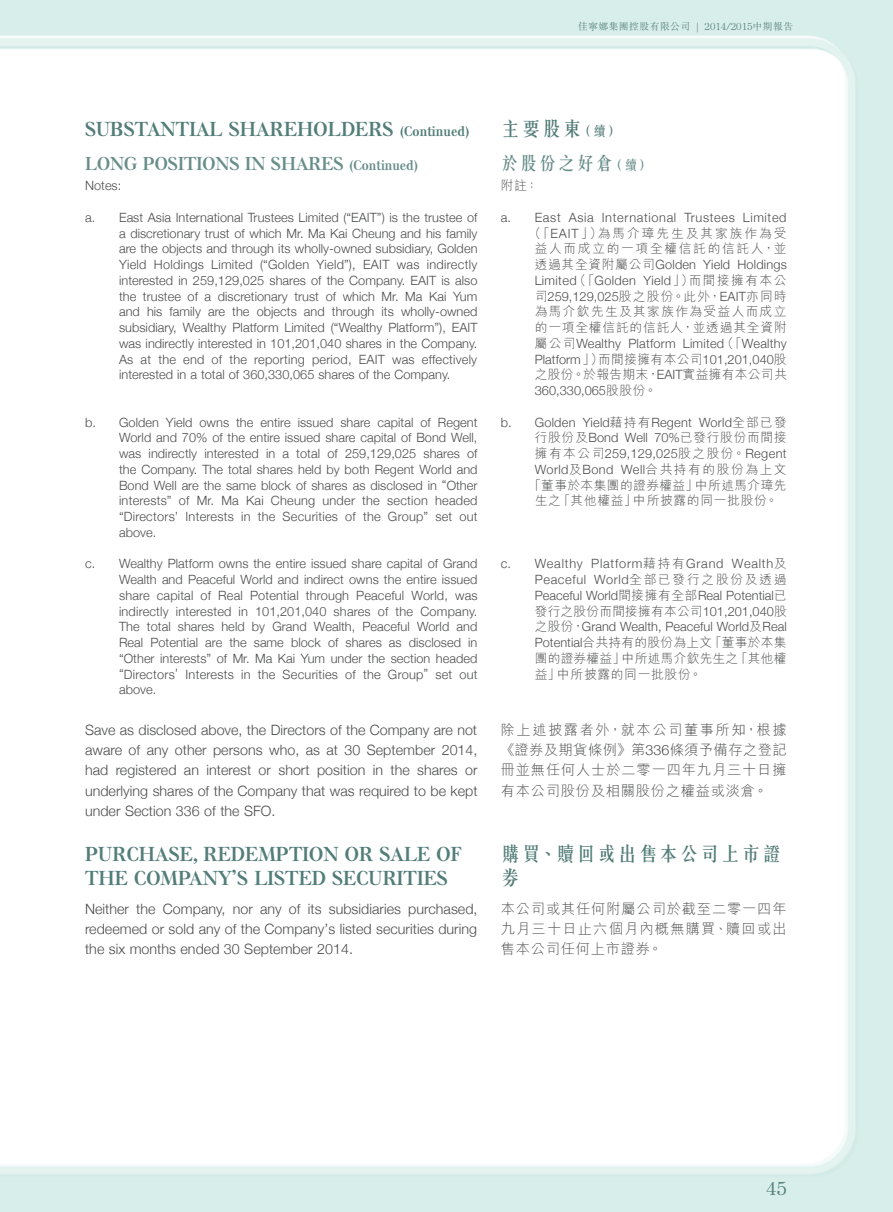
<style>
.page{position:relative;width:893px;height:1212px;background:#fff}
.page>*{position:absolute;margin:0;border:0;box-sizing:border-box;transform-origin:0 0}
.Heading_1{font:700 19.5px/24px "Else NPL Std";letter-spacing:.01em;color:#527d78}
.C_Heading_1{font:500 19.5px/24px "C Song 3 HK";letter-spacing:.06em;color:#527d78}
.Heading_2{font:700 18px "Else NPL Std";letter-spacing:.005em;color:#688e8a}
.C_Heading_2{font:500 18px "C Song 3 HK";letter-spacing:.055em;color:#688e8a}
.t1{font:500 18px "Else NPL Std";color:#527d78}
.Body_Text{font:300 14.25px/20.2px "Helvetica Neue";letter-spacing:.005em;color:#4b4c4d;text-align:justify}
.C_Body_Text{font:300 14.25px/20.2px "M Hei HK";letter-spacing:.06em;color:#4b4c4d;text-align:justify}
.Notes{font:300 12.75px/15.8px "Helvetica Neue";letter-spacing:.02em;color:#4b4c4d;text-align:justify}
.C_Notes{font:300 12.75px/15.8px "Helvetica Neue";letter-spacing:.015em;color:#4b4c4d;text-align:justify}
.C_Notes-2{font:300 12.75px "M Hei HK";letter-spacing:.065em;color:#4b4c4d}
.C_Notes-3{font:300 12.75px "Helvetica Neue";letter-spacing:.05em;color:#4b4c4d}
.C_Notes-4{font:300 12.75px "Helvetica Neue";letter-spacing:.035em;color:#4b4c4d}
.C_Notes-5{font:300 12.75px "M Hei HK";letter-spacing:.025em;color:#4b4c4d}
.C_Notes-6{font:300 12.75px "M Hei HK";letter-spacing:.15em;color:#4b4c4d}
.C_Notes-7{font:300 12.75px "M Hei HK";letter-spacing:.03em;color:#4b4c4d}
.C_Notes-8{font:300 12.75px "M Hei HK";letter-spacing:.13em;color:#4b4c4d}
.C_Notes-9{font:300 12.75px "M Hei HK";letter-spacing:.105em;color:#4b4c4d}
.t2{font:300 9.75px "M Sung HK";letter-spacing:.055em;color:#527d78}
.s1{font-family:"Else NPL Std"}
.s2{font-size:13.5px}
.s3{font-family:"Helvetica Neue"}
.s4{font-family:"M Hei HK"}
</style>
<div class="page">
<img style="left:0;top:0;width:893px;height:1212px">
<p class="t2" style="left:578px;top:20px;width:217px">佳寧娜集團控股有限公司 <span class="s1">| 2014/2015</span>中期報告</p>
<p class="Heading_1" style="left:85px;top:117px;width:386px">SUBSTANTIAL SHAREHOLDERS <span class="s2">(Continued)</span></p>
<p class="Heading_2" style="left:85px;top:152px;width:335px">LONG POSITIONS IN SHARES <span class="s2">(Continued)</span></p>
<p class="Notes" style="left:85px;top:178px;width:38px">Notes:</p>
<p class="Notes" style="left:119px;top:209px;width:360px;text-indent:-34px">a. East Asia International Trustees Limited (“EAIT”) is the trustee of a discretionary trust of which Mr. Ma Kai Cheung and his family are the objects and through its wholly-owned subsidiary, Golden Yield Holdings Limited (“Golden Yield”), EAIT was indirectly interested in 259,129,025 shares of the Company. EAIT is also the trustee of a discretionary trust of which Mr. Ma Kai Yum and his family are the objects and through its wholly-owned subsidiary, Wealthy Platform Limited (“Wealthy Platform”), EAIT was indirectly interested in 101,201,040 shares in the Company.<br>As at the end of the reporting period, EAIT was effectively interested in a total of 360,330,065 shares of the Company.</p>
<p class="Notes" style="left:119px;top:414px;width:360px;text-indent:-34px">b. Golden Yield owns the entire issued share capital of Regent World and 70% of the entire issued share capital of Bond Well, was indirectly interested in a total of 259,129,025 shares of the Company. The total shares held by both Regent World and Bond Well are the same block of shares as disclosed in “Other interests” of Mr. Ma Kai Cheung under the section headed “Directors’ Interests in the Securities of the Group” set out above.</p>
<p class="Notes" style="left:119px;top:556px;width:360px;text-indent:-34px">c. Wealthy Platform owns the entire issued share capital of Grand Wealth and Peaceful World and indirect owns the entire issued share capital of Real Potential through Peaceful World, was indirectly interested in 101,201,040 shares of the Company.<br>The total shares held by Grand Wealth, Peaceful World and Real Potential are the same block of shares as disclosed in “Other interests” of Mr. Ma Kai Yum under the section headed “Directors’ Interests in the Securities of the Group” set out above.</p>
<p class="Body_Text" style="left:85px;top:719px;width:394px">Save as disclosed above, the Directors of the Company are not aware of any other persons who, as at 30 September 2014, had registered an interest or short position in the shares or underlying shares of the Company that was required to be kept under Section 336 of the SFO.</p>
<p class="Heading_1" style="left:85px;top:842px;width:378px">PURCHASE, REDEMPTION OR SALE OF<br>THE COMPANY’S LISTED SECURITIES</p>
<p class="Body_Text" style="left:85px;top:898px;width:394px">Neither the Company, nor any of its subsidiaries purchased, redeemed or sold any of the Company’s listed securities during the six months ended 30 September 2014.</p>
<p class="C_Heading_1" style="left:501px;top:117px;width:122px">主要股東<span class="s2">（續）</span></p>
<p class="C_Heading_2" style="left:501px;top:154px;width:153px">於股份之好倉<span class="s2">（續）</span></p>
<p class="C_Notes-2" style="left:501px;top:179px;width:39px">附註：</p>
<p class="C_Notes-3" style="left:501px;top:209px;width:287px">a. East Asia International Trustees Limited</p>
<p class="C_Notes-6" style="left:528px;top:226px;width:260px">（「<span class="s3">EAIT</span>」）為馬介璋先生及其家族作為受</p>
<p class="C_Notes-8" style="left:535px;top:242px;width:253px">益人而成立的一項全權信託的信託人，並</p>
<p class="C_Notes" style="left:535px;top:256px;width:254px"><span class="s4">透過其全資附屬公司</span>Golden Yield Holdings</p>
<p class="C_Notes" style="left:535px;top:272px;width:253px">Limited<span class="s4">（「</span>Golden Yield<span class="s4">」）而間接擁有本公</span></p>
<p class="C_Notes" style="left:535px;top:288px;width:253px"><span class="s4">司</span>259,129,025<span class="s4">股之股份。此外，</span>EAIT<span class="s4">亦同時</span></p>
<p class="C_Notes-9" style="left:535px;top:305px;width:253px">為馬介欽先生及其家族作為受益人而成立</p>
<p class="C_Notes-2" style="left:535px;top:321px;width:253px">的一項全權信託的信託人，並透過其全資附</p>
<p class="C_Notes" style="left:535px;top:335px;width:253px"><span class="s4">屬公司</span>Wealthy Platform Limited<span class="s4">（「</span>Wealthy</p>
<p class="C_Notes" style="left:535px;top:351px;width:253px">Platform<span class="s4">」）而間接擁有本公司</span>101,201,040<span class="s4">股</span></p>
<p class="C_Notes-5" style="left:535px;top:368px;width:253px">之股份。於報告期末，<span class="s3">EAIT</span>實益擁有本公司共</p>
<p class="C_Notes" style="left:535px;top:382px;width:124px">360,330,065<span class="s4">股股份。</span></p>
<p class="C_Notes" style="left:501px;top:414px;width:287px">b. Golden Yield<span class="s4">藉持有</span>Regent World<span class="s4">全部已發</span></p>
<p class="C_Notes-2" style="left:535px;top:431px;width:253px">行股份及<span class="s3">Bond Well 70%</span>已發行股份而間接</p>
<p class="C_Notes" style="left:535px;top:445px;width:253px"><span class="s4">擁有本公司</span>259,129,025<span class="s4">股之股份。</span>Regent</p>
<p class="C_Notes-4" style="left:535px;top:461px;width:253px">World<span class="s4">及</span>Bond Well<span class="s4">合共持有的股份為上文</span></p>
<p class="C_Notes-7" style="left:528px;top:478px;width:260px">「董事於本集團的證券權益」中所述馬介璋先</p>
<p class="C_Notes-2" style="left:535px;top:494px;width:245px">生之「其他權益」中所披露的同一批股份。</p>
<p class="C_Notes" style="left:535px;top:556px;width:253px;text-indent:-34px">c. Wealthy Platform<span class="s4">藉持有</span>Grand Wealth<span class="s4">及</span>Peaceful World<span class="s4">全部已發行之股份及透過</span>Peaceful World<span class="s4">間接擁有全部</span>Real Potential<span class="s4">已發行之股份而間接擁有本公司</span>101,201,040<span class="s4">股之股份，</span>Grand Wealth, Peaceful World<span class="s4">及</span>Real Potential<span class="s4">合共持有的股份為上文「董事於本集團的證券權益」中所述馬介欽先生之「其他權益」中所披露的同一批股份。</span></p>
<p class="C_Body_Text" style="left:501px;top:719px;width:287px">除上述披露者外，就本公司董事所知，根據《證券及期貨條例》第<span class="s3">336</span>條須予備存之登記冊並無任何人士於二零一四年九月三十日擁有本公司股份及相關股份之權益或淡倉。</p>
<p class="C_Heading_1" style="left:501px;top:842px;width:282px">購買、贖回或出售本公司上市證券</p>
<p class="C_Body_Text" style="left:501px;top:898px;width:287px">本公司或其任何附屬公司於截至二零一四年九月三十日止六個月內概無購買、贖回或出售本公司任何上市證券。</p>
<h2 class="t1" style="left:766px;top:1178px;width:22px">45</h2>
</div>
